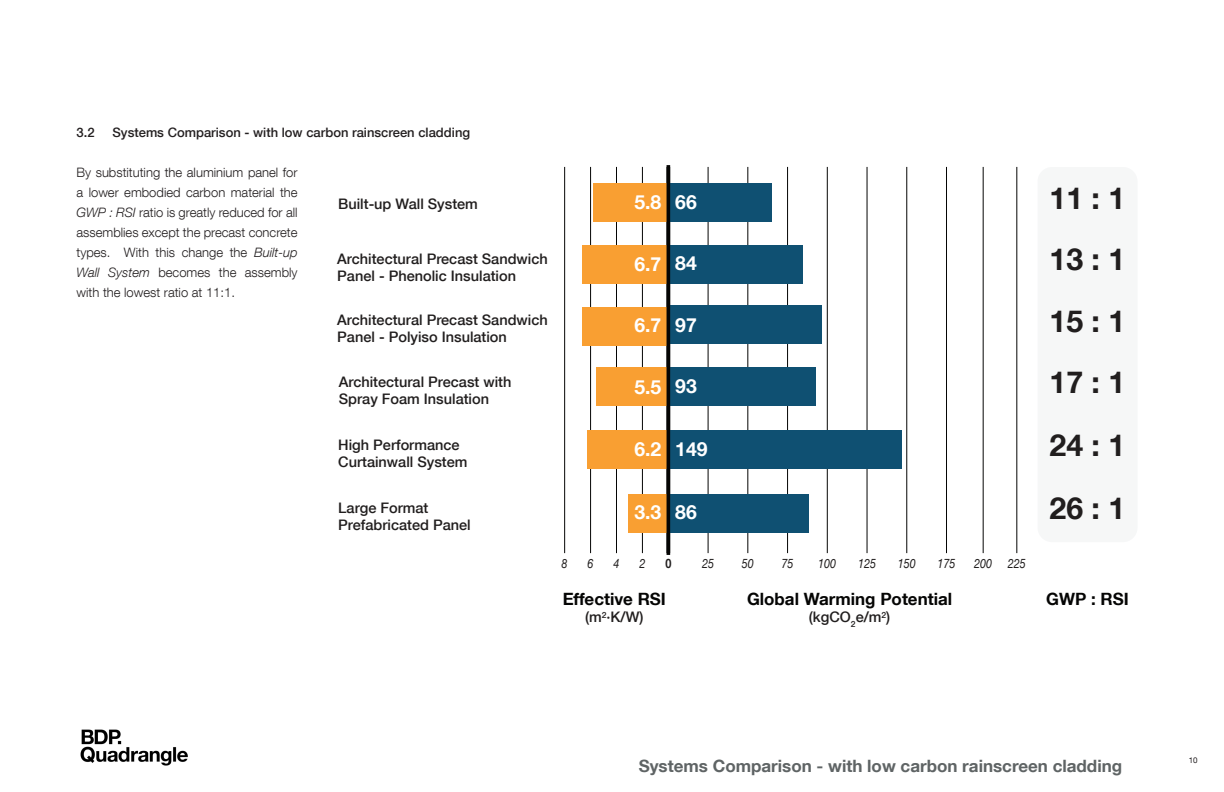
<style>
.page{position:relative;width:1224px;height:792px;background:#fff}
.page>*{position:absolute;margin:0;border:0;box-sizing:border-box;transform-origin:0 0}
.t1{font:700 30.3px/61.5px "Helvetica Neue LT Com";color:#211e1e;text-align:justify}
.t2{font:700 19.4px "Helvetica Neue LT Com";color:#fff}
.Cover_-_Title_Large{font:700 17px "Helvetica Neue LT Com";color:#5f6465}
.t3{font:700 17px "Helvetica Neue LT Com";color:#050504}
.t4{font:500 14.5px/17px "Helvetica Neue LT Com";color:#211e1e}
.t5{font:300 13px/20px "Helvetica Neue LT Com";color:#231f20;text-align:justify}
.t6{font:500 13px "Helvetica Neue LT Com";color:#231f20}
.t7{font:italic 12.9px "Helvetica Neue LT Com";color:#211e1e;scale:.84 1}
.t8{font:700 12.9px "Helvetica Neue LT Com";color:#211e1e;scale:.84 1}
.t9{font:8px "Helvetica Neue LT Com";color:#231f20}
.s1{font-style:italic}
</style>
<div class="page">
<div style="left:1038px;top:167px;width:100px;height:375px;background:#f6f7f7;border-radius:15px"></div>
<hr style="left:983px;top:167px;width:1px;height:386px;background:#050504">
<hr style="left:1017px;top:167px;width:1px;height:386px;background:#050504">
<hr style="left:708px;top:167px;width:1px;height:386px;background:#050504">
<hr style="left:748px;top:167px;width:1px;height:386px;background:#050504">
<hr style="left:787px;top:167px;width:1px;height:386px;background:#050504">
<hr style="left:827px;top:167px;width:1px;height:386px;background:#050504">
<hr style="left:867px;top:167px;width:1px;height:386px;background:#050504">
<hr style="left:907px;top:167px;width:1px;height:386px;background:#050504">
<hr style="left:564px;top:167px;width:1px;height:386px;background:#050504">
<hr style="left:590px;top:167px;width:1px;height:386px;background:#050504">
<hr style="left:616px;top:167px;width:1px;height:386px;background:#050504">
<hr style="left:642px;top:167px;width:1px;height:386px;background:#050504">
<hr style="left:946px;top:167px;width:1px;height:386px;background:#050504">
<div style="left:668px;top:430px;width:234px;height:39px;background:#0f5072"></div>
<div style="left:668px;top:494px;width:140px;height:38px;background:#0f5072"></div>
<div style="left:668px;top:367px;width:148px;height:39px;background:#0f5072"></div>
<div style="left:668px;top:305px;width:154px;height:39px;background:#0f5072"></div>
<div style="left:668px;top:183px;width:103px;height:39px;background:#0f5072"></div>
<div style="left:668px;top:245px;width:135px;height:39px;background:#0f5072"></div>
<div style="left:628px;top:494px;width:40px;height:38px;background:#f99f32"></div>
<div style="left:587px;top:430px;width:81px;height:39px;background:#f99f32"></div>
<div style="left:593px;top:183px;width:75px;height:39px;background:#f99f32"></div>
<div style="left:596px;top:367px;width:72px;height:39px;background:#f99f32"></div>
<div style="left:582px;top:245px;width:86px;height:39px;background:#f99f32"></div>
<div style="left:582px;top:307px;width:86px;height:39px;background:#f99f32"></div>
<hr style="left:667px;top:167px;width:3px;height:386px;background:#050504">
<img style="left:80px;top:729px;width:108px;height:37px">
<p class="t6" style="left:77px;top:124px;width:20px">3.2</p>
<p class="t6" style="left:113px;top:124px;width:359px">Systems Comparison - with low carbon rainscreen cladding</p>
<p class="t5" style="left:77px;top:162px;width:223px">By substituting the aluminium panel for a lower embodied carbon material the <span class="s1">GWP : RSI</span> ratio is greatly reduced for all assemblies except the precast concrete types. With this change the <span class="s1">Built-up Wall System</span> becomes the assembly with the lowest ratio at 11:1.</p>
<p class="t4" style="left:338px;top:195px;width:141px">Built-up Wall System</p>
<p class="t4" style="left:337px;top:250px;width:212px">Architectural Precast Sandwich<br>Panel - Phenolic Insulation</p>
<p class="t4" style="left:337px;top:311px;width:212px">Architectural Precast Sandwich<br>Panel - Polyiso Insulation</p>
<p class="t4" style="left:339px;top:373px;width:174px">Architectural Precast with<br>Spray Foam Insulation</p>
<p class="t4" style="left:338px;top:436px;width:131px">High Performance<br>Curtainwall System</p>
<p class="t4" style="left:338px;top:499px;width:134px">Large Format<br>Prefabricated Panel</p>
<h2 class="t2" style="left:634px;top:190px;width:28px">5.8</h2>
<h2 class="t2" style="left:675px;top:190px;width:23px">66</h2>
<h2 class="t2" style="left:634px;top:252px;width:28px">6.7</h2>
<h2 class="t2" style="left:675px;top:251px;width:23px">84</h2>
<h2 class="t2" style="left:634px;top:313px;width:28px">6.7</h2>
<h2 class="t2" style="left:675px;top:313px;width:23px">97</h2>
<h2 class="t2" style="left:634px;top:375px;width:28px">5.5</h2>
<h2 class="t2" style="left:675px;top:374px;width:23px">93</h2>
<h2 class="t2" style="left:634px;top:437px;width:28px">6.2</h2>
<h2 class="t2" style="left:675px;top:437px;width:34px">149</h2>
<h2 class="t2" style="left:634px;top:500px;width:28px">3.3</h2>
<h2 class="t2" style="left:675px;top:500px;width:23px">86</h2>
<p class="t7" style="left:562px;top:555px;width:9px">8</p>
<p class="t7" style="left:588px;top:555px;width:9px">6</p>
<p class="t7" style="left:614px;top:555px;width:9px">4</p>
<p class="t7" style="left:639px;top:555px;width:9px">2</p>
<p class="t8" style="left:665px;top:555px;width:9px">0</p>
<p class="t7" style="left:702px;top:555px;width:16px">25</p>
<p class="t7" style="left:742px;top:555px;width:16px">50</p>
<p class="t7" style="left:782px;top:555px;width:16px">75</p>
<p class="t7" style="left:818px;top:555px;width:23px">100</p>
<p class="t7" style="left:858px;top:555px;width:23px">125</p>
<p class="t7" style="left:898px;top:555px;width:23px">150</p>
<p class="t7" style="left:937px;top:555px;width:23px">175</p>
<p class="t7" style="left:974px;top:555px;width:63px">200 225</p>
<p class="t3" style="left:563px;top:589px;width:105px">Effective RSI</p>
<p class="t4" style="left:585px;top:609px;width:60px">(m<sup>2</sup>·K/W)</p>
<p class="t3" style="left:747px;top:589px;width:207px">Global Warming Potential</p>
<p class="t4" style="left:809px;top:609px;width:83px">(kgCO<sub>2</sub>e/m<sup>2</sup>)</p>
<h1 class="t1" style="left:1050px;top:166px;width:77px">11 : 1<br>13 : 1<br>15 : 1</h1>
<h1 class="t1" style="left:1050px;top:351px;width:77px">17 : 1</h1>
<h1 class="t1" style="left:1050px;top:412px;width:77px;line-height:63.9px">24 : 1<br>26 : 1</h1>
<p class="t3" style="left:1046px;top:589px;width:84px">GWP : RSI</p>
<p class="Cover_-_Title_Large" style="left:639px;top:755px;width:485px">Systems Comparison - with low carbon rainscreen cladding</p>
<p class="t9" style="left:1189px;top:755px;width:10px">10</p>
</div>
